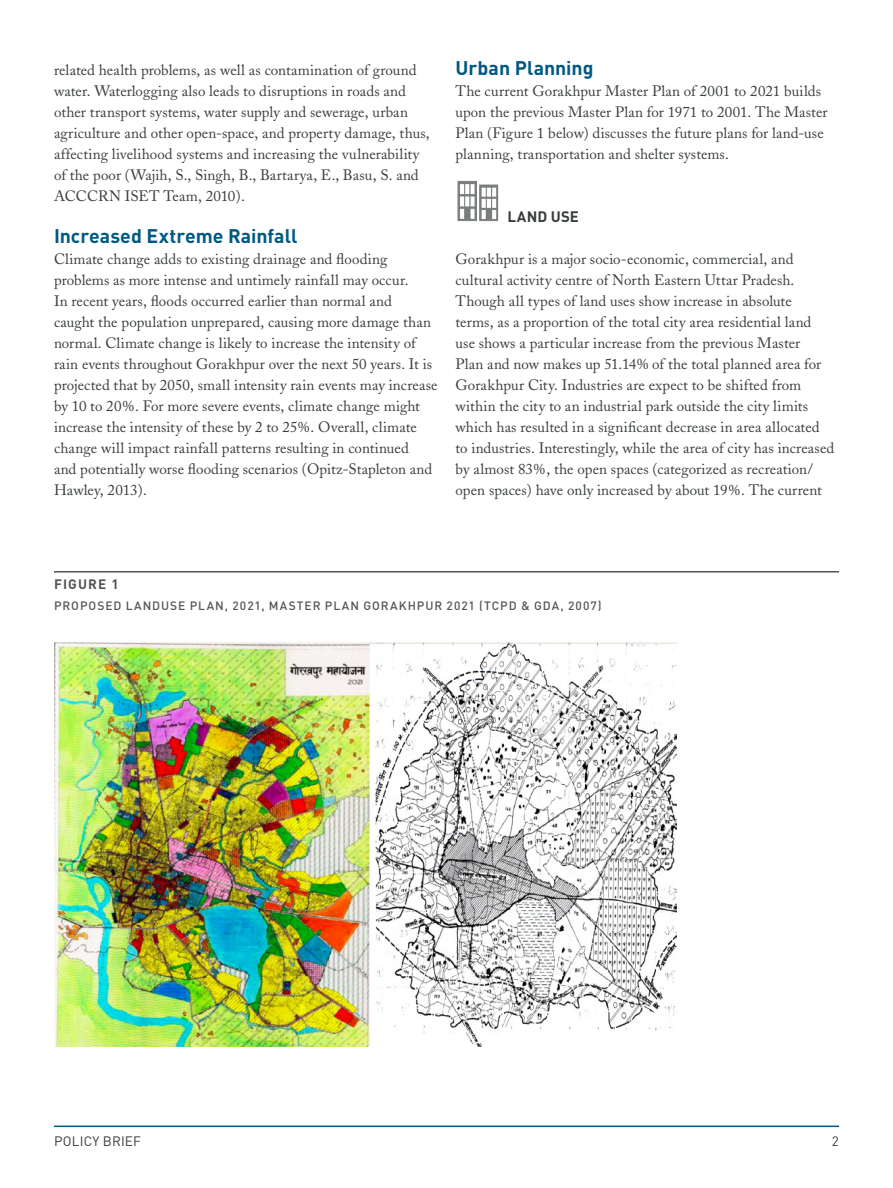
<style>
.page{position:relative;width:893px;height:1188px;background:#fff}
.page>*{position:absolute;margin:0;border:0;box-sizing:border-box;transform-origin:0 0}
.H1_in_text{font:700 19.5px "DIN";color:#005983}
.BODY{font:15px/21px "Adobe Caslon";letter-spacing:.005em;color:#393d3d}
.t1{font:700 15px "DIN";letter-spacing:.01em;color:#393d3d}
.BODY-2{font:13.5px "DIN";letter-spacing:.015em;color:#393d3d}
.t2{font:700 13.5px "DIN";color:#545455}
.t3{font:500 12px "DIN";letter-spacing:.08em;color:#545455}
</style>
<div class="page">
<hr style="left:54px;top:1126px;width:785px;height:1px;background:#005983">
<img style="left:457px;top:180px;width:42px;height:42px">
<hr style="left:54px;top:571px;width:785px;height:2px;background:#545455">
<img style="left:54px;top:642px;width:623px;height:404px">
<p class="BODY" style="left:54px;top:60px;width:377px">related health problems, as well as contamination of ground water. Waterlogging also leads to disruptions in roads and other transport systems, water supply and sewerage, urban agriculture and other open-space, and property damage, thus, affecting livelihood systems and increasing the vulnerability of the poor (Wajih, S., Singh, B., Bartarya, E., Basu, S. and ACCCRN ISET Team, 2010).</p>
<p class="H1_in_text" style="left:54px;top:223px;width:245px">Increased Extreme Rainfall</p>
<p class="BODY" style="left:54px;top:249px;width:385px">Climate change adds to existing drainage and flooding problems as more intense and untimely rainfall may occur.<br>In recent years, floods occurred earlier than normal and<br>caught the population unprepared, causing more damage than normal. Climate change is likely to increase the intensity of rain events throughout Gorakhpur over the next 50 years. It is projected that by 2050, small intensity rain events may increase by 10 to 20%. For more severe events, climate change might increase the intensity of these by 2 to 25%. Overall, climate change will impact rainfall patterns resulting in continued<br>and potentially worse flooding scenarios (Opitz-Stapleton and Hawley, 2013).</p>
<p class="H1_in_text" style="left:455px;top:55px;width:140px">Urban Planning</p>
<p class="BODY" style="left:455px;top:81px;width:374px">The current Gorakhpur Master Plan of 2001 to 2021 builds upon the previous Master Plan for 1971 to 2001. The Master Plan (Figure 1 below) discusses the future plans for land-use planning, transportation and shelter systems.</p>
<h2 class="t1" style="left:508px;top:207px;width:73px">LAND USE</h2>
<h2 class="BODY" style="left:455px;top:249px;width:380px">Gorakhpur is a major socio-economic, commercial, and cultural activity centre of North Eastern Uttar Pradesh.<br>Though all types of land uses show increase in absolute<br>terms, as a proportion of the total city area residential land use shows a particular increase from the previous Master<br>Plan and now makes up 51.14% of the total planned area for Gorakhpur City. Industries are expect to be shifted from within the city to an industrial park outside the city limits which has resulted in a significant decrease in area allocated to industries. Interestingly, while the area of city has increased by almost 83%, the open spaces (categorized as recreation/ open spaces) have only increased by about 19%. The current</h2>
<p class="t2" style="left:54px;top:575px;width:19px">Figure</p>
<p class="t2" style="left:112px;top:575px;width:9px">1</p>
<p class="t3" style="left:54px;top:598px;width:549px">PROPOSED LANDUSE PLAN, 2021, MASTER PLAN GORAKHPUR 2021 (TCPD &amp; GDA, 2007)</p>
<p class="BODY-2" style="left:54px;top:1133px;width:89px">POLICY BRIEF</p>
<p class="BODY-2" style="left:832px;top:1133px;width:9px">2</p>
</div>
